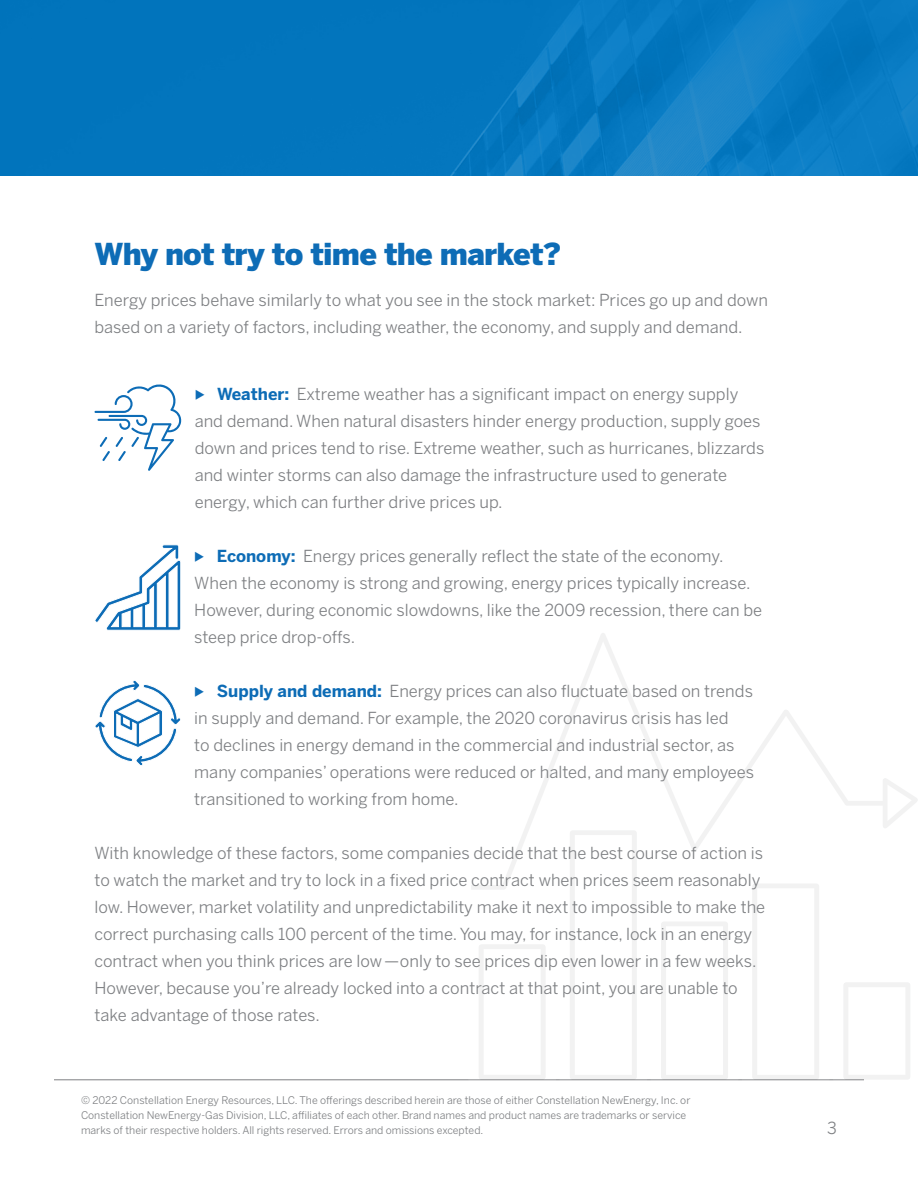
<style>
.page{position:relative;width:918px;height:1188px;background:#fff}
.page>*{position:absolute;margin:0;border:0;box-sizing:border-box;transform-origin:0 0}
.t1{font:900 30px "Benton Sans";letter-spacing:-.025em;color:#0d6cb6}
.t2{font:16.5px/27px "Benton Sans";color:#7e8083}
.t3{font:10.5px/15px "Benton Sans";color:#7e8083}
.s1{color:#0d6cb6}
.s2{font-weight:700;color:#0d6cb6}
</style>
<div class="page">
<hr style="left:54px;top:1080px;width:810px;height:1px;background:#7e8083">
<div style="left:0;top:0;width:918px;height:176px;background:#0174bc"></div>
<svg style="left:463px;top:905px;width:447px;height:176px"></svg>
<svg style="left:471px;top:633px;width:447px;height:272px"></svg>
<svg style="left:94px;top:384px;width:88px;height:87px"></svg>
<svg style="left:95px;top:544px;width:86px;height:87px"></svg>
<svg style="left:95px;top:680px;width:86px;height:86px"></svg>
<h1 class="t1" style="left:94px;top:236px;width:468px">Why not try to time the market?</h1>
<p class="t2" style="left:94px;top:286px;width:675px">Energy prices behave similarly to what you see in the stock market: Prices go up and down based on a variety of factors, including weather, the economy, and supply and demand.</p>
<p class="t2" style="left:195px;top:381px;width:571px"><span class="s1">◆</span> <span class="s2">Weather:</span> Extreme weather has a significant impact on energy supply and demand. When natural disasters hinder energy production, supply goes down and prices tend to rise. Extreme weather, such as hurricanes, blizzards and winter storms can also damage the infrastructure used to generate energy, which can further drive prices up.</p>
<p class="t2" style="left:194px;top:543px;width:569px"><span class="s1">◆</span> <span class="s2">Economy:</span> Energy prices generally reflect the state of the economy.<br>When the economy is strong and growing, energy prices typically increase.<br>However, during economic slowdowns, like the 2009 recession, there can be steep price drop-offs.</p>
<p class="t2" style="left:194px;top:678px;width:561px"><span class="s1">◆</span> <span class="s2">Supply and demand:</span> Energy prices can also fluctuate based on trends in supply and demand. For example, the 2020 coronavirus crisis has led<br>to declines in energy demand in the commercial and industrial sector, as many companies’ operations were reduced or halted, and many employees transitioned to working from home.</p>
<p class="t2" style="left:94px;top:840px;width:672px">With knowledge of these factors, some companies decide that the best course of action is to watch the market and try to lock in a fixed price contract when prices seem reasonably low. However, market volatility and unpredictability make it next to impossible to make the correct purchasing calls 100 percent of the time. You may, for instance, lock in an energy contract when you think prices are low —only to see prices dip even lower in a few weeks.<br>However, because you’re already locked into a contract at that point, you are unable to take advantage of those rates.</p>
<p class="t3" style="left:81px;top:1093px;width:611px">© 2022 Constellation Energy Resources, LLC. The offerings described herein are those of either Constellation NewEnergy, Inc. or<br>Constellation NewEnergy-Gas Division, LLC, affiliates of each other. Brand names and product names are trademarks or service marks of their respective holders. All rights reserved. Errors and omissions excepted.</p>
<p class="t2" style="left:827px;top:1114px;width:11px">3</p>
</div>
